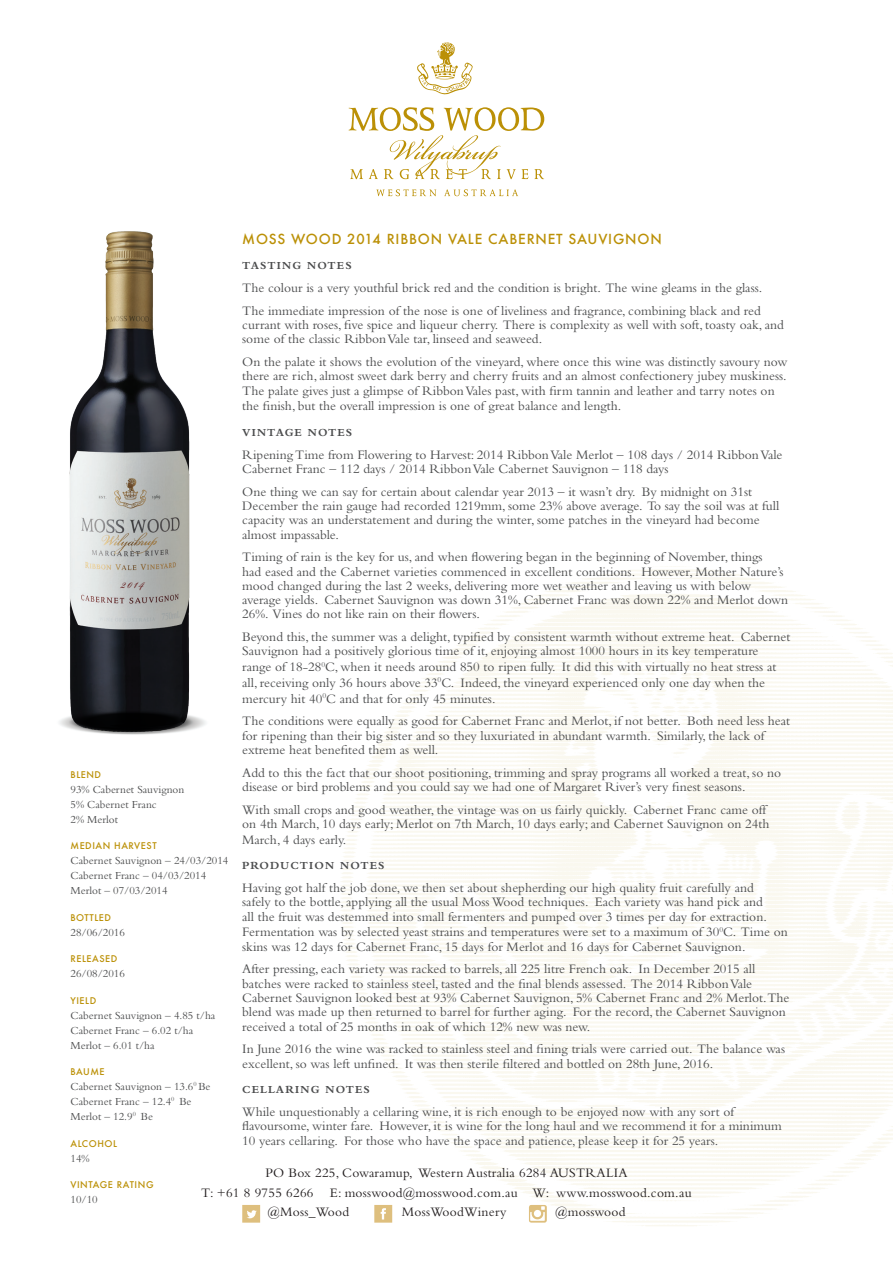
<style>
.page{position:relative;width:893px;height:1263px;background:#fff}
.page>*{position:absolute;margin:0;border:0;box-sizing:border-box;transform-origin:0 0}
.t1{font:italic 15px "Sloop Script Three";color:#651f1f}
.t2{font:13.5px/14.2px "Bembo";color:#4b4c4d}
.t3{font:13.5px "Bembo";letter-spacing:.02em;color:#231f20}
.t4{font:500 13.5px "Futura";letter-spacing:.06em;color:#bb9006}
.t5{font:11.25px/15px "Bembo";color:#4b4c4d}
.t6{font:700 11.25px "Bembo";letter-spacing:.1em;color:#4b4c4d}
.t7{font:500 9px "Futura";letter-spacing:.06em;color:#bb9006}
</style>
<div class="page">
<img style="left:69px;top:231px;width:121px;height:476px">
<img style="left:59px;top:707px;width:147px;height:28px">
<svg style="left:417px;top:43px;width:56px;height:52px"></svg>
<svg style="left:376px;top:189px;width:60px;height:7px"></svg>
<svg style="left:444px;top:189px;width:74px;height:7px"></svg>
<svg style="left:349px;top:107px;width:195px;height:72px"></svg>
<svg style="left:242px;top:1205px;width:18px;height:17px"></svg>
<svg style="left:374px;top:1205px;width:18px;height:17px"></svg>
<img style="left:529px;top:1205px;width:18px;height:17px">
<p class="t4" style="left:242px;top:229px;width:421px">MOSS WOOD 2014 RIBBON VALE CABERNET SAUVIGNON</p>
<p class="t6" style="left:242px;top:260px;width:111px">TASTING NOTES</p>
<p class="t2" style="left:242px;top:276px;width:522px;line-height:22.8px">The colour is a very youthful brick red and the condition is bright. The wine gleams in the glass.<br>The immediate impression of the nose is one of liveliness and fragrance, combining black and red</p>
<p class="t2" style="left:242px;top:317px;width:543px">currant with roses, five spice and liqueur cherry. There is complexity as well with soft, toasty oak, and some of the classic Ribbon Vale tar, linseed and seaweed.</p>
<p class="t2" style="left:242px;top:354px;width:547px;text-align:justify">On the palate it shows the evolution of the vineyard, where once this wine was distinctly savoury now there are rich, almost sweet dark berry and cherry fruits and an almost confectionery jubey muskiness.<br>The palate gives just a glimpse of Ribbon Vales past, with firm tannin and leather and tarry notes on</p>
<p class="t2" style="left:242px;top:399px;width:381px">the finish, but the overall impression is one of great balance and length.</p>
<p class="t6" style="left:242px;top:426px;width:112px">VINTAGE NOTES</p>
<p class="t2" style="left:242px;top:447px;width:542px">Ripening Time from Flowering to Harvest: 2014 Ribbon Vale Merlot – 108 days / 2014 Ribbon Vale<br>Cabernet Franc – 112 days / 2014 Ribbon Vale Cabernet Sauvignon – 118 days</p>
<p class="t2" style="left:242px;top:484px;width:538px">One thing we can say for certain about calendar year 2013 – it wasn’t dry. By midnight on 31st December the rain gauge had recorded 1219mm, some 23% above average. To say the soil was at full capacity was an understatement and during the winter, some patches in the vineyard had become almost impassable.</p>
<p class="t2" style="left:242px;top:550px;width:547px">Timing of rain is the key for us, and when flowering began in the beginning of November, things<br>had eased and the Cabernet varieties commenced in excellent conditions. However, Mother Nature’s mood changed during the last 2 weeks, delivering more wet weather and leaving us with below average yields. Cabernet Sauvignon was down 31%, Cabernet Franc was down 22% and Merlot down 26%. Vines do not like rain on their flowers.</p>
<p class="t2" style="left:242px;top:630px;width:550px">Beyond this, the summer was a delight, typified by consistent warmth without extreme heat. Cabernet<br>Sauvignon had a positively glorious time of it, enjoying almost 1000 hours in its key temperature</p>
<p class="t2" style="left:242px;top:659px;width:536px;line-height:15.8px">range of 18-28<sup>0</sup>C, when it needs around 850 to ripen fully. It did this with virtually no heat stress at all, receiving only 36 hours above 33<sup>0</sup>C. Indeed, the vineyard experienced only one day when the mercury hit 40<sup>0</sup>C and that for only 45 minutes.</p>
<p class="t2" style="left:242px;top:714px;width:549px">The conditions were equally as good for Cabernet Franc and Merlot, if not better. Both need less heat for ripening than their big sister and so they luxuriated in abundant warmth. Similarly, the lack of extreme heat benefited them as well.</p>
<p class="t2" style="left:242px;top:765px;width:540px">Add to this the fact that our shoot positioning, trimming and spray programs all worked a treat, so no disease or bird problems and you could say we had one of Margaret River’s very finest seasons.</p>
<p class="t2" style="left:242px;top:802px;width:529px">With small crops and good weather, the vintage was on us fairly quickly. Cabernet Franc came off on 4th March, 10 days early; Merlot on 7th March, 10 days early; and Cabernet Sauvignon on 24th</p>
<p class="t2" style="left:242px;top:832px;width:106px">March, 4 days early.</p>
<p class="t6" style="left:242px;top:860px;width:144px">PRODUCTION NOTES</p>
<p class="t2" style="left:242px;top:881px;width:526px">Having got half the job done, we then set about shepherding our high quality fruit carefully and safely to the bottle, applying all the usual Moss Wood techniques. Each variety was hand pick and all the fruit was destemmed into small fermenters and pumped over 3 times per day for extraction.</p>
<p class="t2" style="left:242px;top:925px;width:547px">Fermentation was by selected yeast strains and temperatures were set to a maximum of 30<sup>0</sup>C. Time on skins was 12 days for Cabernet Franc, 15 days for Merlot and 16 days for Cabernet Sauvignon.</p>
<p class="t2" style="left:242px;top:962px;width:549px">After pressing, each variety was racked to barrels, all 225 litre French oak. In December 2015 all batches were racked to stainless steel, tasted and the final blends assessed. The 2014 Ribbon Vale Cabernet Sauvignon looked best at 93% Cabernet Sauvignon, 5% Cabernet Franc and 2% Merlot.The blend was made up then returned to barrel for further aging. For the record, the Cabernet Sauvignon received a total of 25 months in oak of which 12% new was new.</p>
<p class="t2" style="left:242px;top:1042px;width:544px">In June 2016 the wine was racked to stainless steel and fining trials were carried out. The balance was excellent, so was left unfined. It was then sterile filtered and bottled on 28th June, 2016.</p>
<p class="t6" style="left:242px;top:1083px;width:129px">CELLARING NOTES</p>
<p class="t2" style="left:242px;top:1104px;width:541px">While unquestionably a cellaring wine, it is rich enough to be enjoyed now with any sort of flavoursome, winter fare. However, it is wine for the long haul and we recommend it for a minimum<br>10 years cellaring. For those who have the space and patience, please keep it for 25 years.</p>
<p class="t1" style="left:122px;top:576px;width:24px">2014</p>
<p class="t7" style="left:70px;top:768px;width:32px">BLEND</p>
<p class="t5" style="left:70px;top:781px;width:115px">93% Cabernet Sauvignon<br>5% Cabernet Franc<br>2% Merlot</p>
<p class="t7" style="left:70px;top:840px;width:88px">MEDIAN HARVEST</p>
<p class="t5" style="left:70px;top:853px;width:159px">Cabernet Sauvignon – 24/03/2014<br>Cabernet Franc – 04/03/2014<br>Merlot – 07/03/2014</p>
<p class="t7" style="left:70px;top:911px;width:42px">BOTTLED</p>
<p class="t5" style="left:70px;top:924px;width:56px">28/06/2016</p>
<p class="t7" style="left:70px;top:953px;width:48px">RELEASED</p>
<p class="t5" style="left:70px;top:966px;width:56px">26/08/2016</p>
<p class="t7" style="left:70px;top:994px;width:27px">YIELD</p>
<p class="t5" style="left:70px;top:1007px;width:146px">Cabernet Sauvignon – 4.85 t/ha<br>Cabernet Franc – 6.02 t/ha<br>Merlot – 6.01 t/ha</p>
<p class="t7" style="left:70px;top:1066px;width:36px">BAUME</p>
<p class="t5" style="left:70px;top:1079px;width:142px">Cabernet Sauvignon – 13.6<sup>0</sup> Be<br>Cabernet Franc – 12.4<sup>0</sup> Be<br>Merlot – 12.9<sup>0</sup> Be</p>
<p class="t7" style="left:70px;top:1137px;width:48px">ALCOHOL</p>
<p class="t5" style="left:70px;top:1150px;width:21px">14%</p>
<p class="t7" style="left:70px;top:1179px;width:85px">VINTAGE RATING</p>
<p class="t5" style="left:70px;top:1192px;width:29px">10/10</p>
<p class="t3" style="left:265px;top:1165px;width:364px">PO Box 225, Cowaramup, Western Australia 6284 AUSTRALIA</p>
<p class="t3" style="left:201px;top:1185px;width:492px">T: +61 8 9755 6266 E: mosswood@mosswood.com.au W: www.mosswood.com.au</p>
<p class="t3" style="left:267px;top:1204px;width:83px">@Moss_Wood</p>
<p class="t3" style="left:402px;top:1204px;width:106px">MossWoodWinery</p>
<p class="t3" style="left:555px;top:1204px;width:72px">@mosswood</p>
</div>
